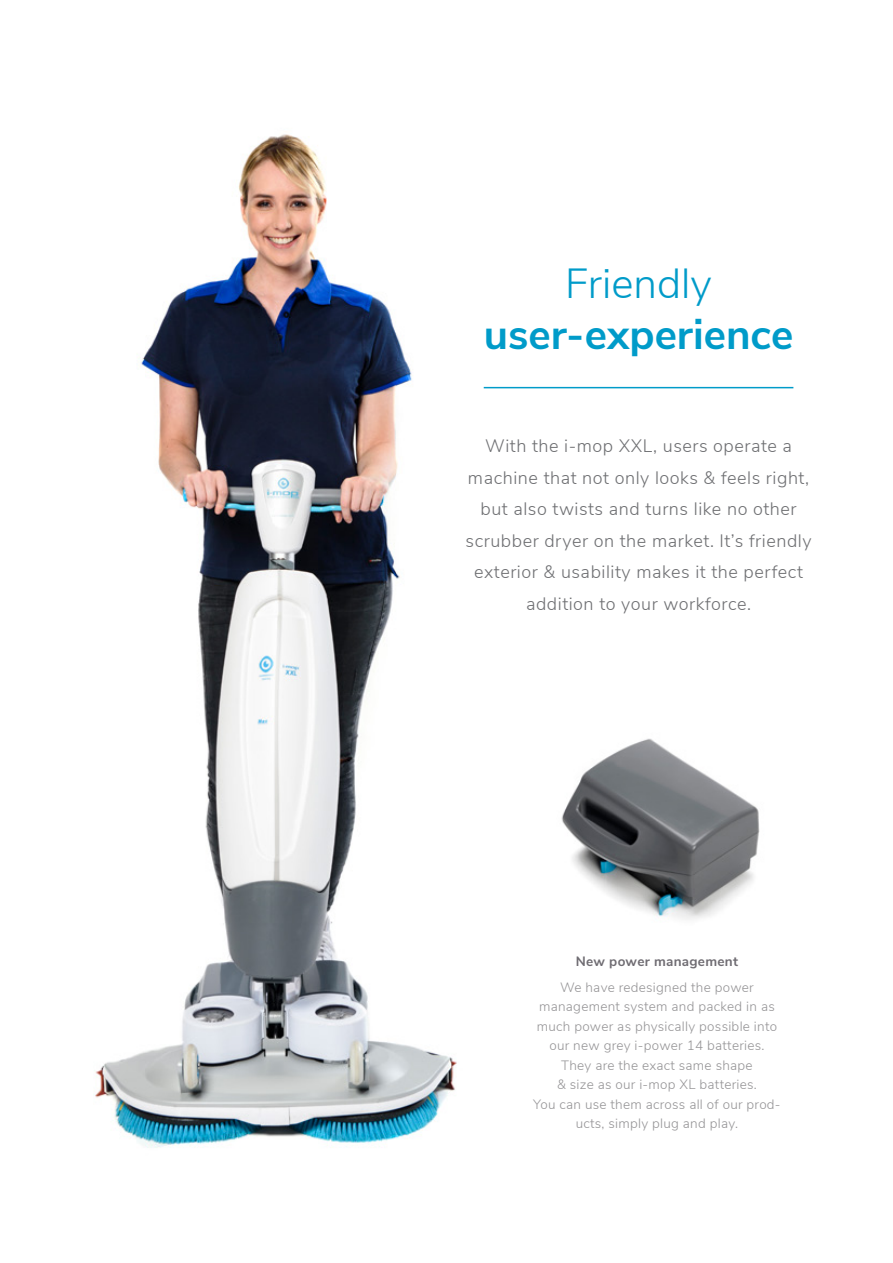
<style>
.page{position:relative;width:893px;height:1263px;background:#fff}
.page>*{position:absolute;margin:0;border:0;box-sizing:border-box;transform-origin:0 0}
.t1{font:700 42px "Nunito Sans";color:#009bc9}
.t2{font:300 42px "Nunito Sans";color:#009bc9}
.t3{font:300 18px/31.5px "Nunito Sans";letter-spacing:.03em;color:#6e6f72;text-align:center}
.t4{font:300 13.5px/19.5px "Nunito Sans";letter-spacing:.02em;color:#959496;text-align:center}
.t5{font:700 13.5px "Nunito Sans";letter-spacing:.02em;color:#6f6c72}
</style>
<div class="page">
<img style="left:93px;top:134px;width:620px;height:1014px">
<hr style="left:484px;top:387px;width:309px;height:1px;background:#009bc9">
<img style="left:487px;top:717px;width:273px;height:208px">
<h1 class="t2" style="left:565px;top:252px;width:148px">Friendly</h1>
<h1 class="t1" style="left:484px;top:303px;width:311px">user-experience</h1>
<h2 class="t3" style="left:466px;top:429px;width:347px">With the i-mop XXL, users operate a machine that not only looks &amp; feels right, but also twists and turns like no other scrubber dryer on the market. It’s friendly exterior &amp; usability makes it the perfect addition to your workforce.</h2>
<p class="t5" style="left:576px;top:952px;width:164px">New power management</p>
<p class="t4" style="left:533px;top:976px;width:249px">We have redesigned the power management system and packed in as much power as physically possible into our new grey i-power 14 batteries.<br>They are the exact same shape<br>&amp; size as our i-mop XL batteries.<br>You can use them across all of our prod&shy;ucts, simply plug and play.</p>
</div>
